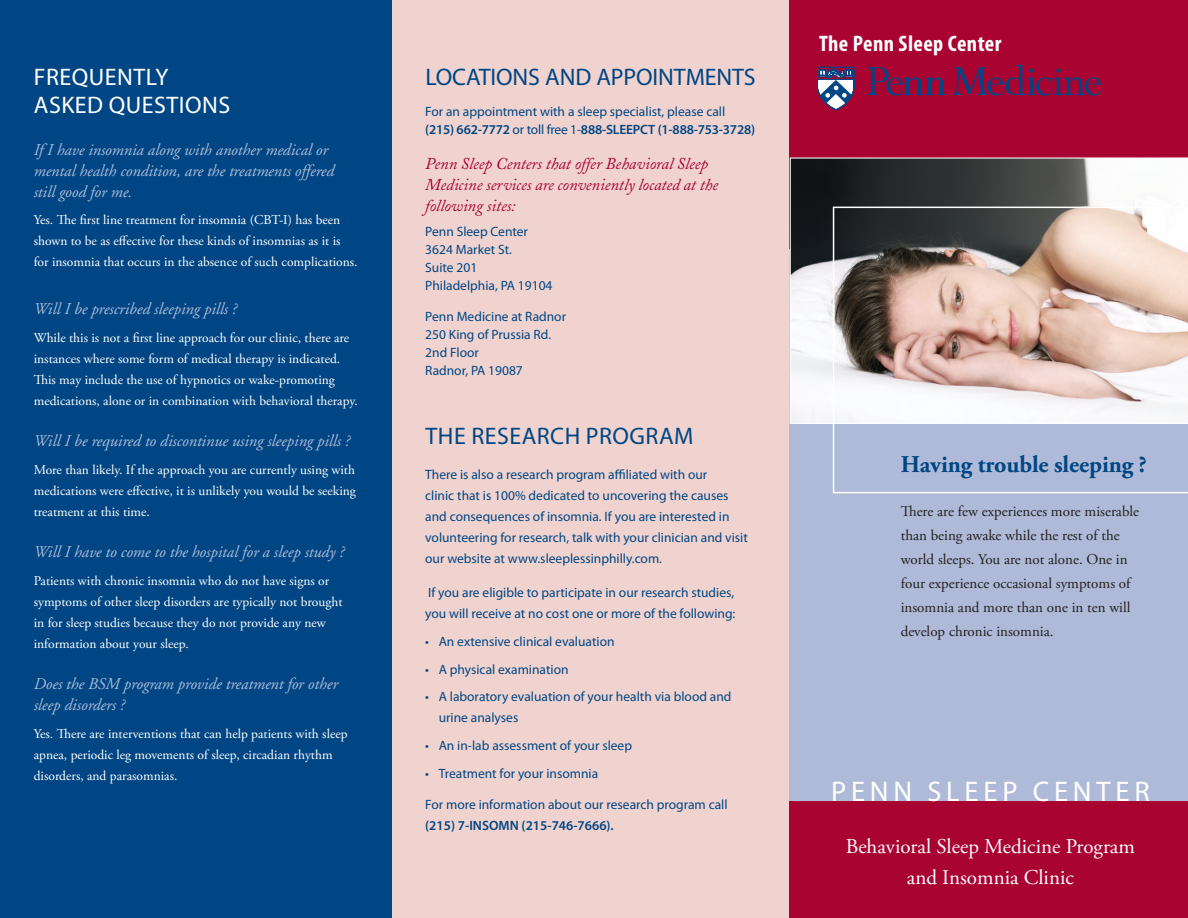
<style>
.page{position:relative;width:1188px;height:918px;background:#fff}
.page>*{position:absolute;margin:0;border:0;box-sizing:border-box;transform-origin:0 0}
.t1{font:28.5px "Myriad Pro";letter-spacing:.17em;color:#fff}
.Section_Headline{font:24px/28.5px "Myriad Pro";letter-spacing:.02em;color:#fff}
.Section_Headline-2{font:24px "Myriad Pro";letter-spacing:-.005em;color:#004684}
.Bold_Garamond_Headli{font:700 24px "Adobe Garamond Pro";letter-spacing:-.005em;color:#004684}
.Section_Headline-3{font:24px "Myriad Pro";letter-spacing:.02em;color:#004684}
.t2{font:700 condensed 22.5px "Myriad Pro";letter-spacing:.02em;color:#fff}
.t3{font:21px/31.5px "Adobe Garamond Pro";color:#fff;text-align:center}
.Garamond_Italic_-_Lt{font:italic 16.5px/21px "Adobe Garamond";letter-spacing:-.005em;color:#aebad7}
.Garamond_Italic{font:italic 16.5px/21px "Adobe Caslon";letter-spacing:-.005em;color:#a90332}
.Bullet{font:15px/24px "Adobe Garamond Pro";color:#231f20}
.Garamond_Regular_-_W{font:13.5px/21px "Adobe Garamond Pro";color:#fff}
.Garamond_Italic-2{font:13.5px/21px "Myriad Pro";color:#004684}
.Roman_Body_Copy{font:13.5px/18px "Myriad Pro";color:#004684}
.Bullet-2{font:13.5px/21px "Myriad Pro";color:#004684}
.s1{font-weight:600}
</style>
<div class="page">
<div style="left:392px;top:0;width:398px;height:918px;background:#f0d3cf"></div>
<div style="left:0;top:0;width:392px;height:918px;background:#004684"></div>
<div style="left:790px;top:0;width:398px;height:918px;background:#aebad7"></div>
<div style="left:790px;top:0;width:398px;height:248px;background:#a90332"></div>
<div style="left:790px;top:801px;width:398px;height:117px;background:#a90332"></div>
<svg style="left:790px;top:157px;width:398px;height:267px;background:#838384"></svg>
<svg style="left:833px;top:207px;width:355px;height:286px"></svg>
<svg style="left:868px;top:67px;width:78px;height:29px"></svg>
<svg style="left:953px;top:65px;width:148px;height:31px"></svg>
<svg style="left:817px;top:66px;width:38px;height:44px"></svg>
<p class="Section_Headline" style="left:34px;top:62px;width:198px">FREQUENTLY<br>ASKED QUESTIONS</p>
<p class="Garamond_Italic_-_Lt" style="left:34px;top:139px;width:302px">If I have insomnia along with another medical or mental health condition, are the treatments offered still good for me.</p>
<p class="Garamond_Regular_-_W" style="left:34px;top:210px;width:325px">Yes. The first line treatment for insomnia (CBT-I) has been shown to be as effective for these kinds of insomnias as it is for insomnia that occurs in the absence of such complications.</p>
<p class="Garamond_Italic_-_Lt" style="left:34px;top:299px;width:205px">Will I be prescribed sleeping pills ?</p>
<p class="Garamond_Regular_-_W" style="left:34px;top:328px;width:325px">While this is not a first line approach for our clinic, there are instances where some form of medical therapy is indicated.<br>This may include the use of hypnotics or wake-promoting medications, alone or in combination with behavioral therapy.</p>
<p class="Garamond_Italic_-_Lt" style="left:34px;top:431px;width:318px">Will I be required to discontinue using sleeping pills ?</p>
<p class="Garamond_Regular_-_W" style="left:34px;top:460px;width:324px;text-align:justify">More than likely. If the approach you are currently using with medications were effective, it is unlikely you would be seeking treatment at this time.</p>
<p class="Garamond_Italic_-_Lt" style="left:34px;top:542px;width:312px">Will I have to come to the hospital for a sleep study ?</p>
<p class="Garamond_Regular_-_W" style="left:34px;top:571px;width:310px">Patients with chronic insomnia who do not have signs or symptoms of other sleep disorders are typically not brought in for sleep studies because they do not provide any new information about your sleep.</p>
<p class="Garamond_Italic_-_Lt" style="left:34px;top:674px;width:306px">Does the BSM program provide treatment for other sleep disorders ?</p>
<p class="Garamond_Regular_-_W" style="left:34px;top:724px;width:315px">Yes. There are interventions that can help patients with sleep apnea, periodic leg movements of sleep, circadian rhythm disorders, and parasomnias.</p>
<p class="Section_Headline-2" style="left:425px;top:62px;width:332px">LOCATIONS AND APPOINTMENTS</p>
<p class="Roman_Body_Copy" style="left:425px;top:103px;width:331px">For an appointment with a sleep specialist, please call <span class="s1">(215) 662-7772</span> or toll free 1-<span class="s1">888-SLEEPCT (1-888-753-3728)</span></p>
<p class="Garamond_Italic" style="left:425px;top:153px;width:294px">Penn Sleep Centers that offer Behavioral Sleep<br>Medicine services are conveniently located at the following sites:</p>
<p class="Roman_Body_Copy" style="left:425px;top:222px;width:129px">Penn Sleep Center<br>3624 Market St.<br>Suite 201<br>Philadelphia, PA 19104</p>
<p class="Roman_Body_Copy" style="left:425px;top:307px;width:142px">Penn Medicine at Radnor<br>250 King of Prussia Rd.<br>2nd Floor<br>Radnor, PA 19087</p>
<p class="Section_Headline-3" style="left:425px;top:421px;width:270px">THE RESEARCH PROGRAM</p>
<p class="Garamond_Italic-2" style="left:425px;top:463px;width:324px">There is also a research program affiliated with our<br>clinic that is 100% dedicated to uncovering the causes and consequences of insomnia. If you are interested in volunteering for research, talk with your clinician and visit our website at www.sleeplessinphilly.com.</p>
<p class="Garamond_Italic-2" style="left:425px;top:582px;width:312px">If you are eligible to participate in our research studies, you will receive at no cost one or more of the following:</p>
<p class="Bullet-2" style="left:425px;top:631px;width:191px">• An extensive clinical evaluation</p>
<p class="Bullet-2" style="left:425px;top:658px;width:145px">• A physical examination</p>
<p class="Bullet-2" style="left:439px;top:686px;width:294px;text-indent:-14px">• A laboratory evaluation of your health via blood and urine analyses</p>
<p class="Bullet-2" style="left:425px;top:735px;width:208px">• An in-lab assessment of your sleep</p>
<p class="Bullet-2" style="left:425px;top:763px;width:174px">• Treatment for your insomnia</p>
<p class="Roman_Body_Copy" style="left:425px;top:794px;width:304px;line-height:21px">For more information about our research program call <span class="s1">(215) 7-INSOMN (215-746-7666).</span></p>
<p class="t2" style="left:819px;top:30px;width:184px">The Penn Sleep Center</p>
<p class="Bold_Garamond_Headli" style="left:901px;top:450px;width:248px">Having trouble sleeping ?</p>
<p class="Bullet" style="left:901px;top:500px;width:240px">There are few experiences more miserable than being awake while the rest of the world sleeps. You are not alone. One in four experience occasional symptoms of insomnia and more than one in ten will develop chronic insomnia.</p>
<p class="t1" style="left:831px;top:774px;width:320px">PENN SLEEP CENTER</p>
<p class="t3" style="left:846px;top:831px;width:291px">Behavioral Sleep Medicine Program and Insomnia Clinic</p>
</div>
